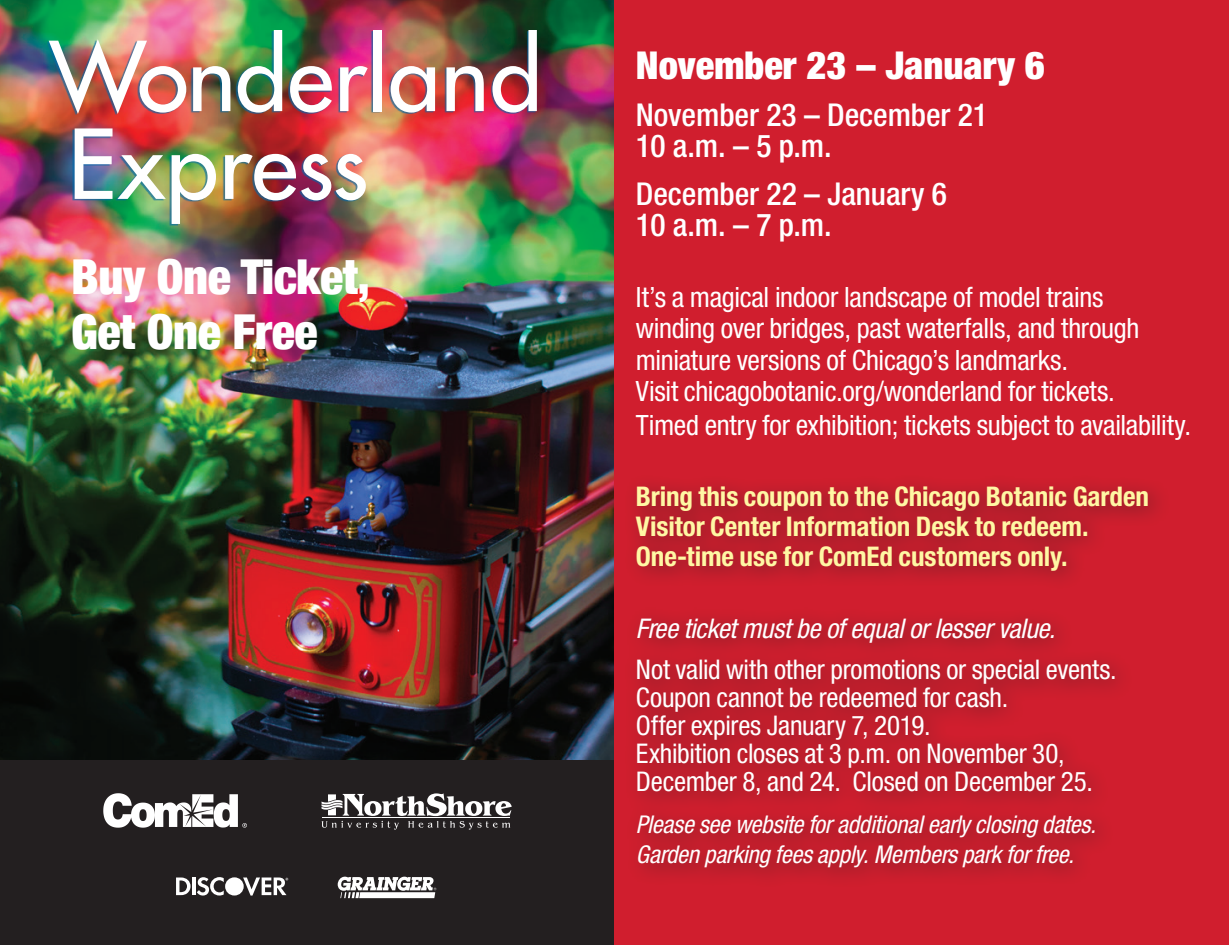
<style>
.page{position:relative;width:1229px;height:945px;background:#fff}
.page>*{position:absolute;margin:0;border:0;box-sizing:border-box;transform-origin:0 0}
.t1{font:93.45px "Futura";letter-spacing:.005em;color:#fff}
.t2{font:900 condensed 48.3px/54.2px "Helvetica Neue";letter-spacing:-.01em;color:#fff}
.t3{font:900 condensed 38.5px "Helvetica Neue LT Std";color:#fff}
.t4{font:500 condensed 31.5px/31.5px "Helvetica Neue LT Std";color:#fff}
.t5{font:condensed 28px/31.8px "Helvetica Neue LT Std";letter-spacing:-.01em;color:#fff}
.t6{font:condensed 27.3px/28px "Helvetica Neue LT Std";letter-spacing:-.01em;color:#fff}
.t7{font:700 condensed 27.3px/29.8px "Helvetica Neue LT Std";letter-spacing:-.005em;color:#fff7a4}
.t8{font:italic condensed 27.3px "Helvetica Neue LT Std";letter-spacing:-.015em;color:#fff}
.t9{font:italic condensed 24.5px "Helvetica Neue LT Std";letter-spacing:-.01em;color:#fff}
</style>
<div class="page">
<img style="left:0;top:0;width:614px;height:761px">
<div style="left:0;top:761px;width:614px;height:184px;background:#231f20"></div>
<div style="left:614px;top:0;width:614px;height:945px;background:#d01e2e"></div>
<div style="left:623px;top:474px;width:549px;height:417px;background:#231f20;opacity:.5"></div>
<div style="left:48px;top:31px;width:488px;height:194px;background:#0068a9;opacity:.65"></div>
<svg style="left:338px;top:877px;width:98px;height:21px"></svg>
<div style="left:225px;top:877px;width:19px;height:19px;background:#fff;border-radius:50%"></div>
<svg style="left:176px;top:878px;width:14px;height:17px"></svg>
<hr style="left:192px;top:878px;width:3px;height:17px;background:#fff">
<svg style="left:197px;top:877px;width:27px;height:19px"></svg>
<svg style="left:243px;top:878px;width:45px;height:18px"></svg>
<svg style="left:103px;top:793px;width:144px;height:35px"></svg>
<svg style="left:321px;top:793px;width:190px;height:37px"></svg>
<p class="t1" style="left:50px;top:16px;width:494px">Wonderland</p>
<p class="t1" style="left:68px;top:104px;width:302px">Express</p>
<p class="t2" style="left:71px;top:247px;width:300px">Buy One Ticket,<br>Get One Free</p>
<p class="t3" style="left:636px;top:41px;width:410px">November 23 – January 6</p>
<p class="t4" style="left:636px;top:99px;width:354px">November 23 – December 21<br>10 a.m. – 5 p.m.</p>
<p class="t4" style="left:636px;top:177px;width:312px">December 22 – January 6<br>10 a.m. – 7 p.m.</p>
<p class="t5" style="left:636px;top:281px;width:556px">It’s a magical indoor landscape of model trains<br>winding over bridges, past waterfalls, and through miniature versions of Chicago’s landmarks.<br>Visit chicagobotanic.org/wonderland for tickets.<br>Timed entry for exhibition; tickets subject to availability.</p>
<p class="t7" style="left:636px;top:481px;width:514px">Bring this coupon to the Chicago Botanic Garden<br>Visitor Center Information Desk to redeem.<br>One-time use for ComEd customers only.</p>
<p class="t8" style="left:636px;top:613px;width:421px">Free ticket must be of equal or lesser value.</p>
<p class="t6" style="left:636px;top:655px;width:482px">Not valid with other promotions or special events.<br>Coupon cannot be redeemed for cash.<br>Offer expires January 7, 2019.<br>Exhibition closes at 3 p.m. on November 30, December 8, and 24. Closed on December 25.</p>
<p class="t9" style="left:636px;top:810px;width:462px">Please see website for additional early closing dates.</p>
<p class="t9" style="left:636px;top:840px;width:439px">Garden parking fees apply. Members park for free.</p>
</div>
